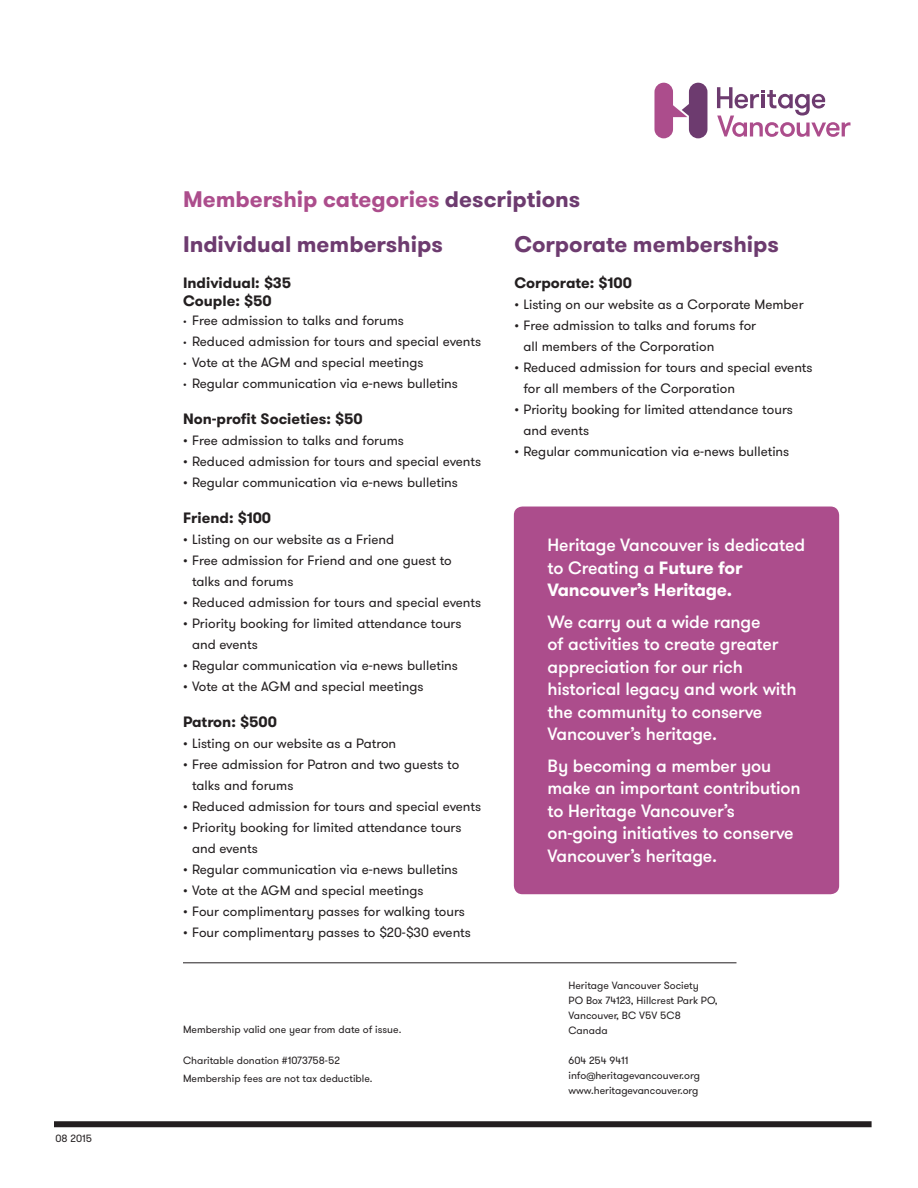
<style>
.page{position:relative;width:918px;height:1188px;background:#fff}
.page>*{position:absolute;margin:0;border:0;box-sizing:border-box;transform-origin:0 0}
.t1{font:700 22.5px "GT Walsheim";color:#6d3b6f}
.t2{font:700 22.5px "GT Walsheim";color:#ac4d8c}
.t3{font:500 17.85px/22.5px "GT Walsheim";letter-spacing:-.01em;color:#fff}
.t4{font:700 15px "GT Walsheim";color:#231f20}
.t5{font:13.5px/21px "GT Walsheim";color:#231f20}
.t6{font:10.5px/15px "GT Walsheim";color:#231f20}
.s1{color:#6d3b6f}
.s2{font-size:10.5px}
.s3{font-weight:700}
</style>
<div class="page">
<div style="left:514px;top:507px;width:325px;height:387px;background:#ac4d8c;border-radius:9px"></div>
<div style="left:54px;top:1121px;width:818px;height:6px;background:#231f20"></div>
<hr style="left:183px;top:963px;width:553px;height:1px;background:#231f20">
<div style="left:689px;top:83px;width:18px;height:55px;background:#6d3b6f;border-radius:9px"></div>
<div style="left:654px;top:83px;width:19px;height:55px;background:#ac4d8c;border-radius:9px"></div>
<svg style="left:717px;top:87px;width:133px;height:50px"></svg>
<p class="t6" style="left:56px;top:1131px;width:38px">08 2015</p>
<p class="t2" style="left:183px;top:184px;width:399px">Membership categories <span class="s1">descriptions</span></p>
<p class="t1" style="left:183px;top:229px;width:261px">Individual memberships</p>
<p class="t4" style="left:183px;top:273px;width:110px">Individual: $35</p>
<p class="t4" style="left:183px;top:291px;width:90px">Couple: $50</p>
<p class="t5" style="left:183px;top:311px;width:223px"><span class="s2">•</span> Free admission to talks and forums</p>
<p class="t5" style="left:183px;top:332px;width:300px"><span class="s2">•</span> Reduced admission for tours and special events</p>
<p class="t5" style="left:183px;top:353px;width:242px"><span class="s2">•</span> Vote at the AGM and special meetings</p>
<p class="t5" style="left:183px;top:374px;width:277px"><span class="s2">•</span> Regular communication via e-news bulletins</p>
<p class="t4" style="left:183px;top:409px;width:181px">Non-profit Societies: $50</p>
<p class="t5" style="left:183px;top:431px;width:223px">• Free admission to talks and forums</p>
<p class="t5" style="left:183px;top:452px;width:300px">• Reduced admission for tours and special events</p>
<p class="t5" style="left:183px;top:473px;width:277px">• Regular communication via e-news bulletins</p>
<p class="t4" style="left:183px;top:508px;width:90px">Friend: $100</p>
<p class="t5" style="left:183px;top:530px;width:213px">• Listing on our website as a Friend</p>
<p class="t5" style="left:192px;top:551px;width:261px;text-indent:-9px">• Free admission for Friend and one guest to talks and forums</p>
<p class="t5" style="left:183px;top:593px;width:300px">• Reduced admission for tours and special events</p>
<p class="t5" style="left:192px;top:614px;width:271px;text-indent:-9px">• Priority booking for limited attendance tours and events</p>
<p class="t5" style="left:183px;top:656px;width:277px">• Regular communication via e-news bulletins</p>
<p class="t5" style="left:183px;top:677px;width:242px">• Vote at the AGM and special meetings</p>
<p class="t4" style="left:183px;top:712px;width:96px">Patron: $500</p>
<p class="t5" style="left:183px;top:734px;width:215px">• Listing on our website as a Patron</p>
<p class="t5" style="left:192px;top:755px;width:269px;text-indent:-9px">• Free admission for Patron and two guests to talks and forums</p>
<p class="t5" style="left:183px;top:797px;width:300px">• Reduced admission for tours and special events</p>
<p class="t5" style="left:192px;top:818px;width:271px;text-indent:-9px">• Priority booking for limited attendance tours and events</p>
<p class="t5" style="left:183px;top:860px;width:277px">• Regular communication via e-news bulletins</p>
<p class="t5" style="left:183px;top:881px;width:242px">• Vote at the AGM and special meetings</p>
<p class="t5" style="left:183px;top:902px;width:283px">• Four complimentary passes for walking tours</p>
<p class="t5" style="left:183px;top:923px;width:290px">• Four complimentary passes to $20-$30 events</p>
<p class="t6" style="left:183px;top:1022px;width:220px">Membership valid one year from date of issue.</p>
<p class="t6" style="left:183px;top:1053px;width:158px">Charitable donation #1073758-52</p>
<p class="t6" style="left:183px;top:1071px;width:191px">Membership fees are not tax deductible.</p>
<p class="t1" style="left:514px;top:229px;width:266px">Corporate memberships</p>
<p class="t4" style="left:514px;top:273px;width:119px">Corporate: $100</p>
<p class="t5" style="left:514px;top:294px;width:291px">• Listing on our website as a Corporate Member</p>
<p class="t5" style="left:523px;top:315px;width:234px;text-indent:-9px">• Free admission to talks and forums for all members of the Corporation</p>
<p class="t5" style="left:523px;top:357px;width:291px;text-indent:-9px">• Reduced admission for tours and special events for all members of the Corporation</p>
<p class="t5" style="left:523px;top:399px;width:271px;text-indent:-9px">• Priority booking for limited attendance tours and events</p>
<p class="t5" style="left:514px;top:441px;width:277px">• Regular communication via e-news bulletins</p>
<p class="t3" style="left:548px;top:534px;width:259px">Heritage Vancouver is dedicated to Creating a <span class="s3">Future for<br>Vancouver’s Heritage.</span></p>
<p class="t3" style="left:548px;top:611px;width:250px">We carry out a wide range<br>of activities to create greater appreciation for our rich historical legacy and work with the community to conserve<br>Vancouver’s heritage.</p>
<p class="t3" style="left:548px;top:755px;width:255px">By becoming a member you make an important contribution to Heritage Vancouver’s on-going initiatives to conserve<br>Vancouver’s heritage.</p>
<p class="t6" style="left:568px;top:978px;width:132px">Heritage Vancouver Society</p>
<p class="t6" style="left:568px;top:993px;width:151px">PO Box 74123, Hillcrest Park PO,<br>Vancouver, BC V5V 5C8</p>
<p class="t6" style="left:568px;top:1023px;width:41px">Canada</p>
<p class="t6" style="left:568px;top:1053px;width:61px">604 254 9411</p>
<p class="t6" style="left:568px;top:1068px;width:133px">info@heritagevancouver.org</p>
<p class="t6" style="left:568px;top:1083px;width:132px">www.heritagevancouver.org</p>
</div>
